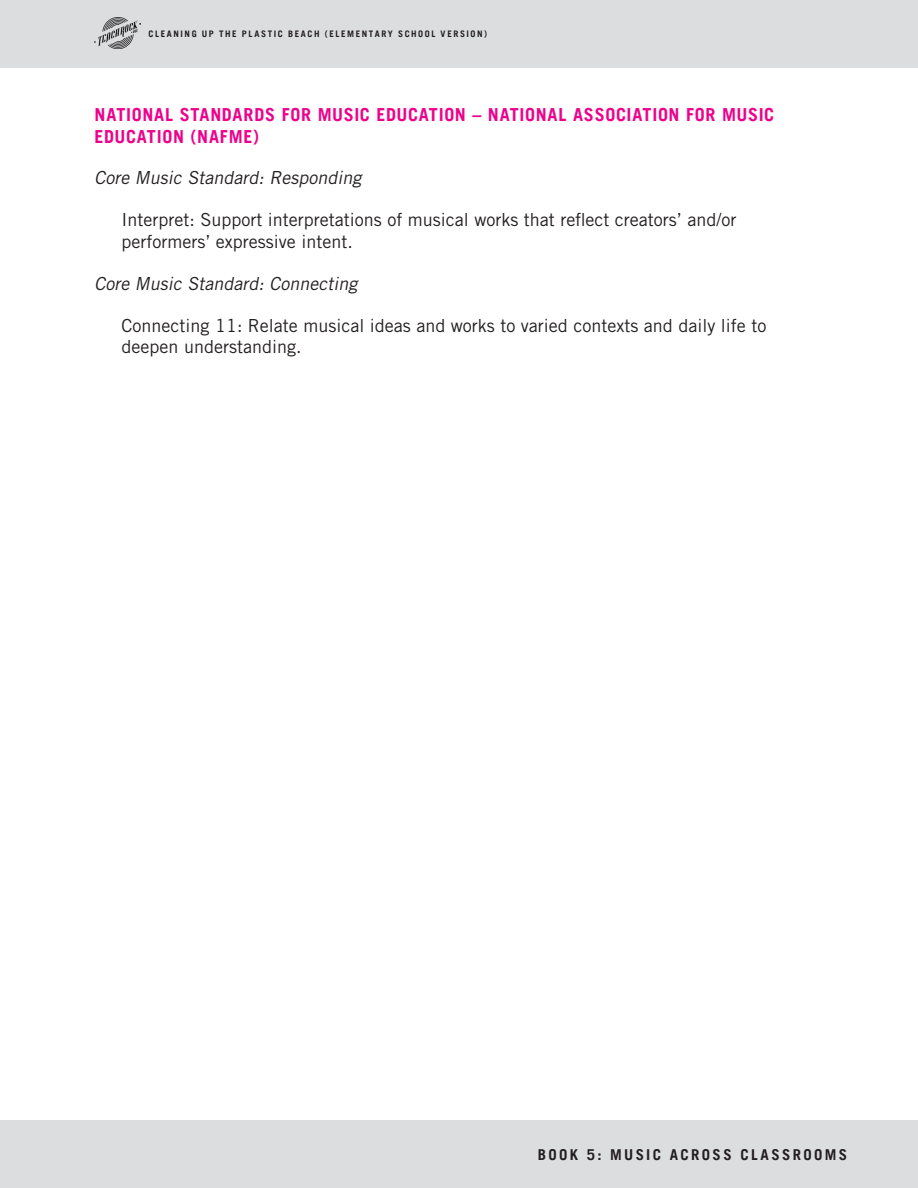
<style>
.page{position:relative;width:918px;height:1188px;background:#fff}
.page>*{position:absolute;margin:0;border:0;box-sizing:border-box;transform-origin:0 0}
.INDENTED_BODY_COPY{font:18px/21.6px "Trade Gothic LT Std";color:#231f20}
.PINK_SECTION_HEADER{font:700 18px/21.6px "Trade Gothic LT";letter-spacing:.035em;color:#ed028c}
.PINK_SECTION_HEADER-2{font:italic 18px "Trade Gothic LT Std";color:#231f20}
.t1{font:700 15px "Trade Gothic LT";letter-spacing:.16em;color:#231f20}
.t2{font:700 9px "Trade Gothic LT";letter-spacing:.175em;color:#231f20}
</style>
<div class="page">
<div style="left:0;top:0;width:918px;height:68px;background:#dcdddf"></div>
<img style="left:94px;top:18px;width:46px;height:30px">
<div style="left:0;top:1120px;width:918px;height:68px;background:#dcdddf"></div>
<p class="t2" style="left:148px;top:28px;width:340px">CLEANING UP THE PLASTIC BEACH (ELEMENTARY SCHOOL VERSION)</p>
<p class="PINK_SECTION_HEADER" style="left:94px;top:104px;width:681px">NATIONAL STANDARDS FOR MUSIC EDUCATION – NATIONAL ASSOCIATION FOR MUSIC<br>EDUCATION (NAFME)</p>
<p class="PINK_SECTION_HEADER-2" style="left:94px;top:167px;width:272px">Core Music Standard: Responding</p>
<p class="INDENTED_BODY_COPY" style="left:122px;top:209px;width:616px">Interpret: Support interpretations of musical works that reflect creators’ and/or performers’ expressive intent.</p>
<p class="PINK_SECTION_HEADER-2" style="left:94px;top:272px;width:268px">Core Music Standard: Connecting</p>
<p class="INDENTED_BODY_COPY" style="left:122px;top:314px;width:646px">Connecting 11: Relate musical ideas and works to varied contexts and daily life to deepen understanding.</p>
<p class="t1" style="left:538px;top:1145px;width:311px">BOOK 5: MUSIC ACROSS CLASSROOMS</p>
</div>
